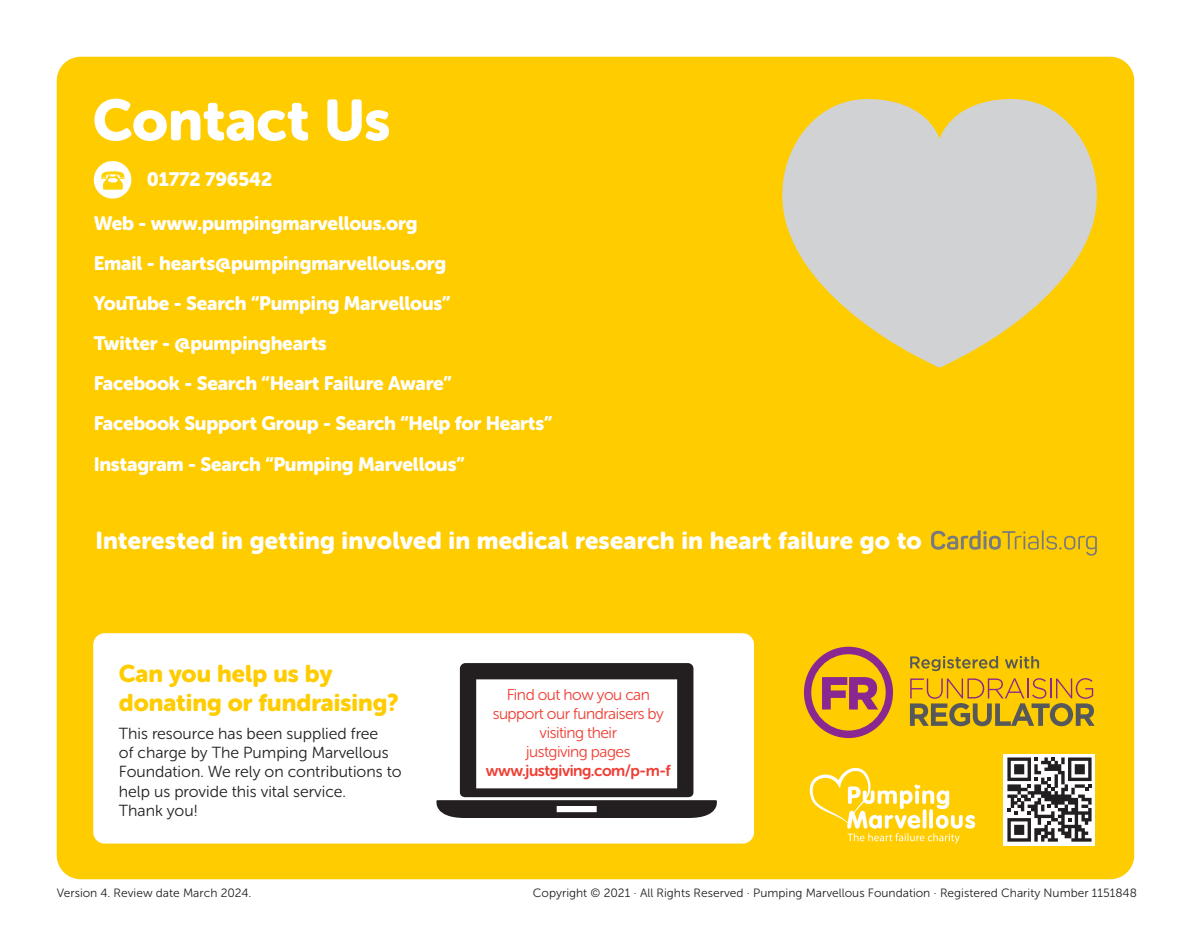
<style>
.page{position:relative;width:1191px;height:936px;background:#fff}
.page>*{position:absolute;margin:0;border:0;box-sizing:border-box;transform-origin:0 0}
.t1{font:57.2px "Museo Sans Rounded 900";color:#fff}
.t2{font:24.4px "Museo Sans Rounded 900";letter-spacing:.01em;color:#fff}
.t3{font:24px/28.8px "Museo Sans Rounded 900";color:#fc0}
.t4{font:19.2px/40.2px "Museo Sans Rounded 900";letter-spacing:-.01em;color:#fff}
.t5{font:16px/19.2px "Museo Sans Rounded 300";color:#231f20}
.t6{font:15.6px/19.2px "Museo Sans Rounded 300";letter-spacing:-.03em;color:#ee3e34;text-align:center}
.t7{font:15.6px "Museo Sans Rounded 700";letter-spacing:-.03em;color:#ee3e34}
.t8{font:12px "Museo Sans 300";color:#231f20}
</style>
<div class="page">
<div style="left:57px;top:57px;width:1077px;height:822px;background:#fc0;border-radius:24px"></div>
<div style="left:93px;top:633px;width:661px;height:210px;background:#fff;border-radius:11px"></div>
<svg style="left:809px;top:767px;width:166px;height:76px"></svg>
<svg style="left:782px;top:99px;width:314px;height:268px;fill:#d1d2d4"></svg>
<svg style="left:804px;top:646px;width:89px;height:92px"></svg>
<svg style="left:910px;top:678px;width:184px;height:48px"></svg>
<svg style="left:910px;top:656px;width:88px;height:15px"></svg>
<svg style="left:1005px;top:656px;width:34px;height:12px"></svg>
<svg style="left:436px;top:663px;width:281px;height:155px"></svg>
<div style="left:1003px;top:753px;width:92px;height:92px;background:#fff"></div>
<svg style="left:1007px;top:757px;width:84px;height:84px"></svg>
<svg style="left:931px;top:530px;width:165px;height:25px"></svg>
<div style="left:94px;top:161px;width:37px;height:37px;background:#fff;border-radius:50%"></div>
<svg style="left:101px;top:171px;width:23px;height:19px"></svg>
<h1 class="t1" style="left:93px;top:88px;width:299px">Contact Us</h1>
<p class="t4" style="left:147px;top:159px;width:127px">01772 796542</p>
<p class="t4" style="left:94px;top:203px;width:460px">Web - www.pumpingmarvellous.org<br>Email - hearts@pumpingmarvellous.org<br>YouTube - Search “Pumping Marvellous”<br>Twitter - @pumpinghearts<br>Facebook - Search “Heart Failure Aware”<br>Facebook Support Group - Search “Help for Hearts” Instagram - Search “Pumping Marvellous”</p>
<p class="t2" style="left:95px;top:527px;width:828px">Interested in getting involved in medical research in heart failure go to</p>
<p class="t3" style="left:119px;top:659px;width:281px">Can you help us by donating or fundraising?</p>
<p class="t5" style="left:119px;top:724px;width:284px">This resource has been supplied free<br>of charge by The Pumping Marvellous<br>Foundation. We rely on contributions to help us provide this vital service.<br>Thank you!</p>
<p class="t6" style="left:493px;top:685px;width:173px">Find out how you can support our fundraisers by visiting their<br>justgiving pages</p>
<p class="t7" style="left:486px;top:762px;width:186px">www.justgiving.com/p-m-f</p>
<p class="t8" style="left:57px;top:886px;width:196px">Version 4. Review date March 2024.</p>
<p class="t8" style="left:533px;top:886px;width:605px">Copyright © 2021 · All Rights Reserved · Pumping Marvellous Foundation · Registered Charity Number 1151848</p>
</div>
